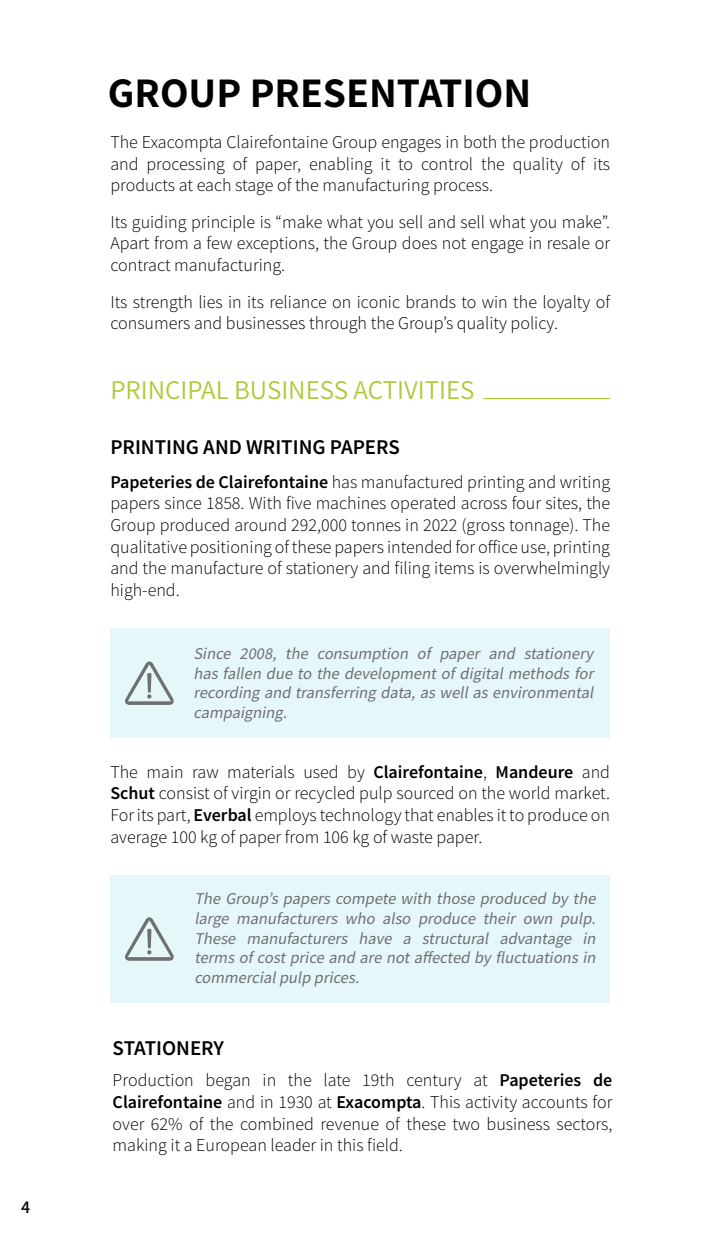
<style>
.page{position:relative;width:723px;height:1234px;background:#fff}
.page>*{position:absolute;margin:0;border:0;box-sizing:border-box;transform-origin:0 0}
.t1{font:700 42px "Assistant";color:#000}
.t2{font:27px "Assistant";color:#afc836}
.t3{font:600 21px "Source Sans Pro";color:#000}
.t4{font:300 18px/21.6px "Source Sans Pro";color:#000;text-align:justify}
.t5{font:600 18px "Assistant";color:#000}
.t6{font:italic 16.5px/19.8px "Source Sans Pro";color:#6f7070;text-align:justify}
.s1{font-weight:600}
</style>
<div class="page">
<div style="left:110px;top:628px;width:500px;height:109px;background:#e6f7fa"></div>
<svg style="left:125px;top:661px;width:49px;height:43px"></svg>
<hr style="left:483px;top:398px;width:127px;height:1px;background:#afc836">
<div style="left:110px;top:874px;width:500px;height:128px;background:#e6f7fa"></div>
<svg style="left:125px;top:917px;width:49px;height:43px"></svg>
<p class="t5" style="left:21px;top:1194px;width:11px">4</p>
<h1 class="t1" style="left:108px;top:64px;width:425px">GROUP PRESENTATION</h1>
<p class="t4" style="left:110px;top:131px;width:501px">The Exacompta Clairefontaine Group engages in both the production and processing of paper, enabling it to control the quality of its products at each stage of the manufacturing process.</p>
<p class="t4" style="left:110px;top:211px;width:501px">Its guiding principle is “make what you sell and sell what you make”.<br>Apart from a few exceptions, the Group does not engage in resale or contract manufacturing.</p>
<p class="t4" style="left:110px;top:291px;width:501px">Its strength lies in its reliance on iconic brands to win the loyalty of consumers and businesses through the Group’s quality policy.</p>
<h2 class="t2" style="left:110px;top:371px;width:366px">PRINCIPAL BUSINESS ACTIVITIES</h2>
<p class="t3" style="left:110px;top:433px;width:291px">PRINTING AND WRITING PAPERS</p>
<p class="t4" style="left:110px;top:471px;width:501px"><span class="s1">Papeteries de Clairefontaine</span> has manufactured printing and writing papers since 1858. With five machines operated across four sites, the Group produced around 292,000 tonnes in 2022 (gross tonnage). The qualitative positioning of these papers intended for office use, printing and the manufacture of stationery and filing items is overwhelmingly high-end.</p>
<p class="t6" style="left:193px;top:643px;width:405px">Since 2008, the consumption of paper and stationery has fallen due to the development of digital methods for recording and transferring data,as wellas environmental campaigning.</p>
<p class="t4" style="left:110px;top:761px;width:501px">The main raw materials used by <span class="s1">Clairefontaine</span>, <span class="s1">Mandeure</span> and <span class="s1">Schut</span> consist of virgin or recycled pulp sourced on the world market.<br>For its part, <span class="s1">Everbal</span> employs technology that enables it to produce on average 100 kg of paper from 106 kg of waste paper.</p>
<p class="t6" style="left:194px;top:888px;width:406px">The Group’s papers compete with those produced by the large manufacturers who also produce their own pulp.<br>These manufacturers have a structural advantage in terms ofcostprice and are notaffected by fluctuations in commercialpulp prices.</p>
<p class="t3" style="left:113px;top:1034px;width:113px">STATIONERY</p>
<p class="t4" style="left:113px;top:1069px;width:501px">Production began in the late 19th century at <span class="s1">Papeteries de Clairefontaine</span> and in 1930 at <span class="s1">Exacompta</span>. This activity accounts for over 62% of the combined revenue of these two business sectors, making it a European leader in this field.</p>
</div>
